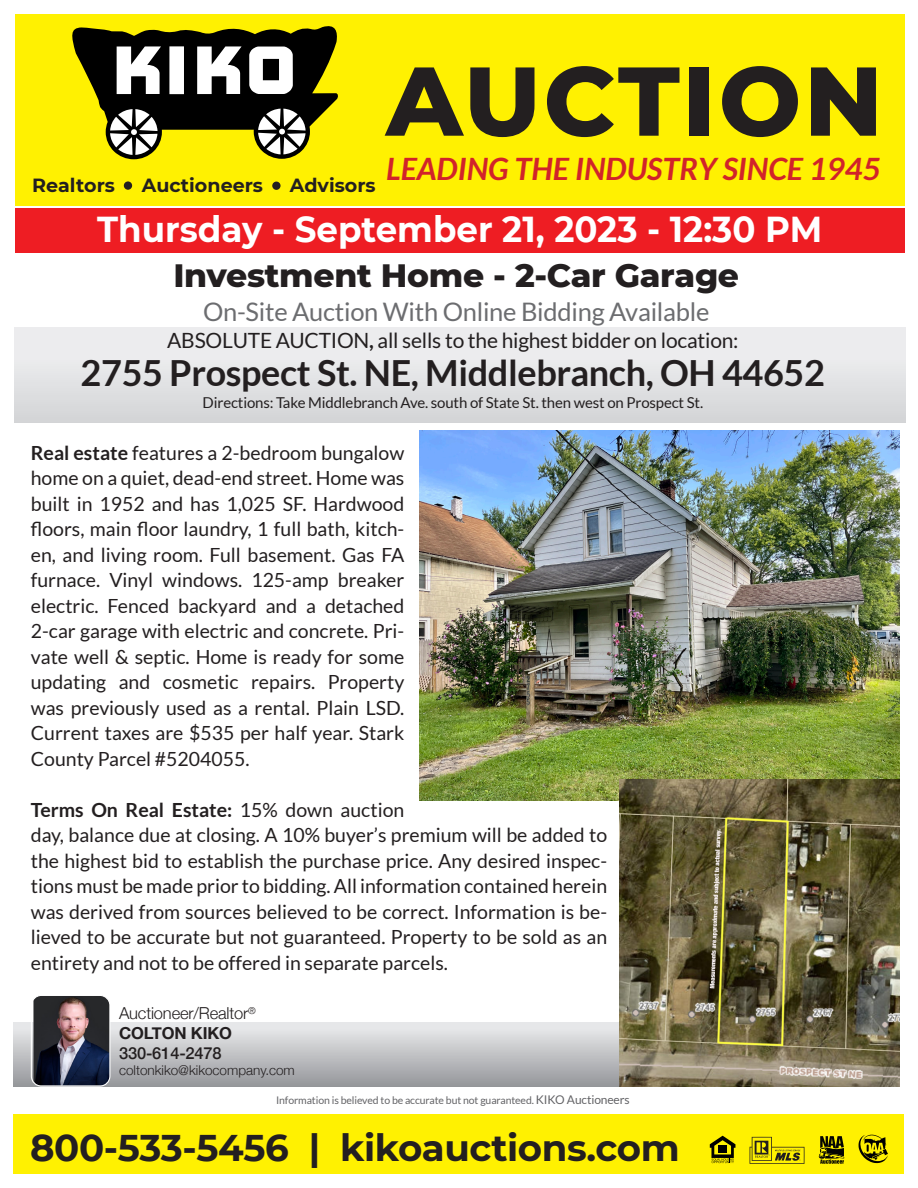
<style>
.page{position:relative;width:918px;height:1188px;background:#fff}
.page>*{position:absolute;margin:0;border:0;box-sizing:border-box;transform-origin:0 0}
.t1{font:800 97.5px "Montserrat";letter-spacing:.03em;color:#231f20}
.t2{font:700 37.2px "Montserrat";letter-spacing:-.01em;color:#231f20}
.t3{font:700 36px "Lato";letter-spacing:-.01em;color:#231f20}
.t4{font:700 36px "Montserrat";color:#fff;scale:.95 1}
.t5{font:800 33px "Montserrat";letter-spacing:-.01em;color:#231f20}
.t6{font:italic 700 30.9px "Lato";color:#d1232a}
.t7{font:25.5px "Lato";letter-spacing:-.01em;color:#6c6d70}
.t8{font:21px "Lato";letter-spacing:-.01em;color:#231f20}
.t9{font:19.5px/25.5px "Lato";color:#231f20;text-align:justify}
.t10{font:700 19.05px "Montserrat";color:#231f20}
.t11{font:300 16.5px "Helvetica Neue";letter-spacing:-.01em;color:#231f20}
.t12{font:500 16.5px "Helvetica Neue";letter-spacing:-.01em;color:#231f20}
.t13{font:700 16.5px "Helvetica Neue";letter-spacing:-.01em;color:#231f20}
.t14{font:15px "Lato";letter-spacing:-.01em;color:#231f20}
.t15{font:300 13.5px "Helvetica Neue";color:#231f20}
.t16{font:10.5px "Lato";letter-spacing:-.01em;color:#636366}
.s1{font-weight:700}
.s2{font-size:12px}
</style>
<div class="page">
<div style="left:14px;top:1022px;width:885px;height:65px;background:linear-gradient(to bottom,#eeeff0,#95969a)"></div>
<img style="left:33px;top:997px;width:77px;height:89px">
<div style="left:31px;top:995px;width:79px;height:92px;border:1px solid #fff;border-radius:10px"></div>
<div style="left:14px;top:327px;width:891px;height:96px;background:linear-gradient(to bottom,#f2f2f3,#d5d6d8)"></div>
<div style="left:15px;top:208px;width:889px;height:45px;background:#ee1d23"></div>
<div style="left:14px;top:1114px;width:890px;height:60px;background:#fff101"></div>
<svg style="left:710px;top:1136px;width:25px;height:27px"></svg>
<svg style="left:750px;top:1137px;width:54px;height:27px"></svg>
<svg style="left:818px;top:1136px;width:26px;height:28px"></svg>
<svg style="left:859px;top:1135px;width:29px;height:29px"></svg>
<img style="left:419px;top:430px;width:480px;height:371px">
<img style="left:619px;top:779px;width:280px;height:308px">
<div style="left:15px;top:14px;width:889px;height:192px;background:#fff101"></div>
<svg style="left:72px;top:26px;width:266px;height:133px"></svg>
<div style="left:124px;top:181px;width:8px;height:9px;background:#231f20;border-radius:50%"></div>
<div style="left:272px;top:182px;width:9px;height:8px;background:#231f20;border-radius:50%"></div>
<p class="t10" style="left:32px;top:171px;width:84px">Realtors</p>
<p class="t10" style="left:142px;top:171px;width:123px">Auctioneers</p>
<p class="t10" style="left:290px;top:171px;width:87px">Advisors</p>
<p class="t1" style="left:386px;top:30px;width:498px">AUCTION</p>
<p class="t6" style="left:386px;top:151px;width:496px">LEADING THE INDUSTRY SINCE 1945</p>
<p class="t4" style="left:97px;top:204px;width:765px">Thursday - September 21, 2023 - 12:30 PM</p>
<p class="t5" style="left:173px;top:251px;width:567px">Investment Home - 2-Car Garage</p>
<p class="t7" style="left:203px;top:297px;width:508px">On-Site Auction With Online Bidding Available</p>
<p class="t8" style="left:167px;top:329px;width:573px">ABSOLUTE AUCTION<span class="s1">,</span> all sells to the highest bidder on location:</p>
<p class="t3" style="left:81px;top:352px;width:746px">2755 Prospect St. NE, Middlebranch, OH 44652</p>
<p class="t14" style="left:203px;top:394px;width:502px">Directions: Take Middlebranch Ave. south of State St. then west on Prospect St.</p>
<p class="t9" style="left:31px;top:440px;width:375px"><span class="s1">Real estate</span> features a 2-bedroom bungalow home on a quiet, dead-end street. Home was built in 1952 and has 1,025 SF. Hardwood floors, main floor laundry, 1 full bath, kitch&shy;en, and living room. Full basement. Gas FA furnace. Vinyl windows. 125-amp breaker electric. Fenced backyard and a detached 2-car garage with electric and concrete. Pri&shy;vate well &amp; septic. Home is ready for some updating and cosmetic repairs. Property was previously used as a rental. Plain LSD.<br>Current taxes are $535 per half year. Stark County Parcel #5204055.</p>
<p class="t9" style="left:31px;top:797px;width:578px;text-align:left"><span class="s1">Terms On Real Estate:</span> 15% down auction<br>day, balance due at closing. A 10% buyer’s premium will be added to the highest bid to establish the purchase price. Any desired inspec&shy;tions must be made prior to bidding. All information contained herein was derived from sources believed to be correct. Information is be&shy;lieved to be accurate but not guaranteed. Property to be sold as an entirety and not to be offered in separate parcels.</p>
<p class="t11" style="left:119px;top:1000px;width:138px">Auctioneer/Realtor<sup>®</sup></p>
<p class="t13" style="left:119px;top:1020px;width:114px">COLTON KIKO</p>
<p class="t12" style="left:119px;top:1040px;width:104px">330-614-2478</p>
<p class="t15" style="left:119px;top:1060px;width:177px">coltonkiko@kikocompany.com</p>
<p class="t16" style="left:276px;top:1095px;width:355px">Information is believed to be accurate but not guaranteed. <span class="s2">KIKO Auctioneers</span></p>
<p class="t2" style="left:30px;top:1121px;width:651px">800-533-5456 | kikoauctions.com</p>
</div>
